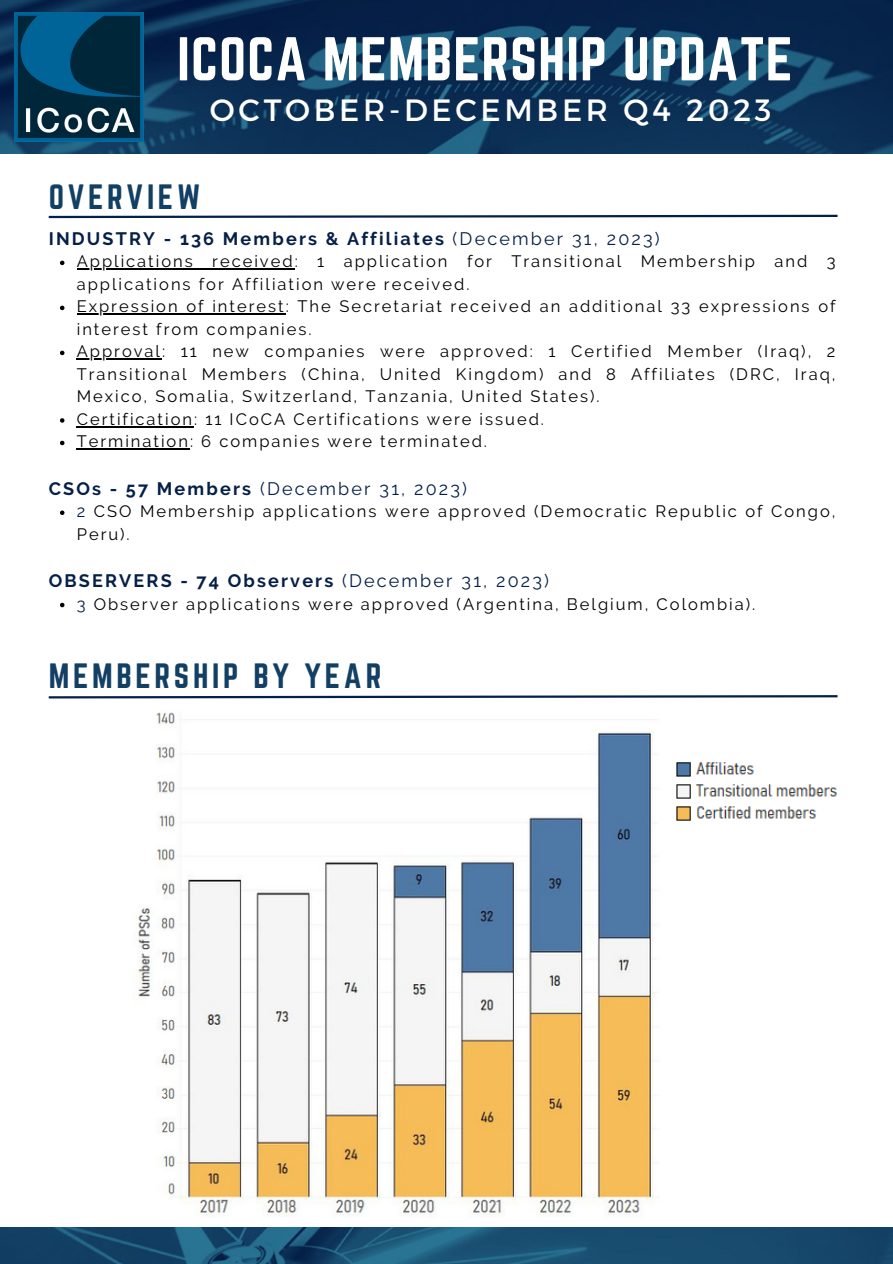
<style>
.page{position:relative;width:893px;height:1264px;background:#fff}
.page>*{position:absolute;margin:0;border:0;box-sizing:border-box;transform-origin:0 0}
.t1{font:54px "Norwester";letter-spacing:.02em;color:#fff}
.t2{font:30.75px "Norwester";letter-spacing:.12em;color:#123f64}
.t3{font:30.75px "Montserrat";letter-spacing:.12em;color:#fff}
.t4{font:700 18px "Raleway";letter-spacing:.12em;color:#052048}
.t5{font:18px "Raleway";letter-spacing:.12em;color:#052048}
.t6{font:16.5px/22.5px "Raleway";letter-spacing:.12em;color:#000}
.s1{font-weight:400}
.s2{font-weight:700}
.s3{color:#052048}
</style>
<div class="page">
<img style="left:0;top:0;width:892px;height:154px">
<img style="left:0;top:1227px;width:892px;height:36px">
<img style="left:676px;top:762px;width:162px;height:59px">
<svg style="left:48px;top:214px;width:790px;height:5px"></svg>
<svg style="left:48px;top:695px;width:790px;height:4px"></svg>
<img style="left:14px;top:12px;width:129px;height:130px">
<img style="left:135px;top:712px;width:522px;height:506px">
<svg style="left:60px;top:261px;width:4px;height:4px"></svg>
<hr style="left:77px;top:268px;width:217px;height:2px;background:#000">
<svg style="left:60px;top:306px;width:4px;height:4px"></svg>
<hr style="left:77px;top:313px;width:209px;height:2px;background:#000">
<svg style="left:60px;top:351px;width:4px;height:4px"></svg>
<hr style="left:77px;top:358px;width:85px;height:2px;background:#000">
<svg style="left:60px;top:418px;width:4px;height:5px"></svg>
<hr style="left:77px;top:426px;width:117px;height:1px;background:#000">
<svg style="left:60px;top:441px;width:4px;height:4px"></svg>
<hr style="left:77px;top:448px;width:113px;height:2px;background:#000">
<svg style="left:60px;top:510px;width:4px;height:5px"></svg>
<svg style="left:60px;top:603px;width:4px;height:4px"></svg>
<p class="t1" style="left:177px;top:26px;width:617px">ICOCA MEMBERSHIP UPDATE</p>
<p class="t3" style="left:210px;top:90px;width:563px">OCTOBER-DECEMBER Q4 2023</p>
<p class="t2" style="left:49px;top:178px;width:153px">OVERVIEW</p>
<p class="t4" style="left:49px;top:228px;width:612px">INDUSTRY - 136 Members &amp; Affiliates <span class="s1">(December 31, 2023)</span></p>
<p class="t6" style="left:77px;top:250px;width:760px">Applications received: 1 application for Transitional Membership and 3 applications for Affiliation were received.</p>
<p class="t6" style="left:77px;top:295px;width:760px">Expression of interest: The Secretariat received an additional 33 expressions of interest from companies.</p>
<p class="t6" style="left:77px;top:340px;width:760px;text-align:justify">Approval: 11 new companies were approved: 1 Certified Member (Iraq), 2<br>Transitional Members (China, United Kingdom) and 8 Affiliates (DRC, Iraq, Mexico, Somalia, Switzerland, Tanzania, United States).</p>
<p class="t6" style="left:77px;top:408px;width:469px">Certification: 11 ICoCA Certifications were issued.</p>
<p class="t6" style="left:77px;top:430px;width:412px">Termination: 6 companies were terminated.</p>
<p class="t5" style="left:49px;top:478px;width:420px"><span class="s2">CSOs - 57 Members</span> (December 31, 2023)</p>
<p class="t6" style="left:77px;top:500px;width:760px"><span class="s3">2</span> CSO Membership applications were approved (Democratic Republic of Congo,<br>Peru).</p>
<p class="t4" style="left:49px;top:570px;width:502px">OBSERVERS - 74 Observers <span class="s1">(December 31, 2023)</span></p>
<p class="t6" style="left:77px;top:592px;width:680px"><span class="s3">3</span> Observer applications were approved (Argentina, Belgium, Colombia).</p>
<p class="t2" style="left:49px;top:657px;width:334px">MEMBERSHIP BY YEAR</p>
</div>
